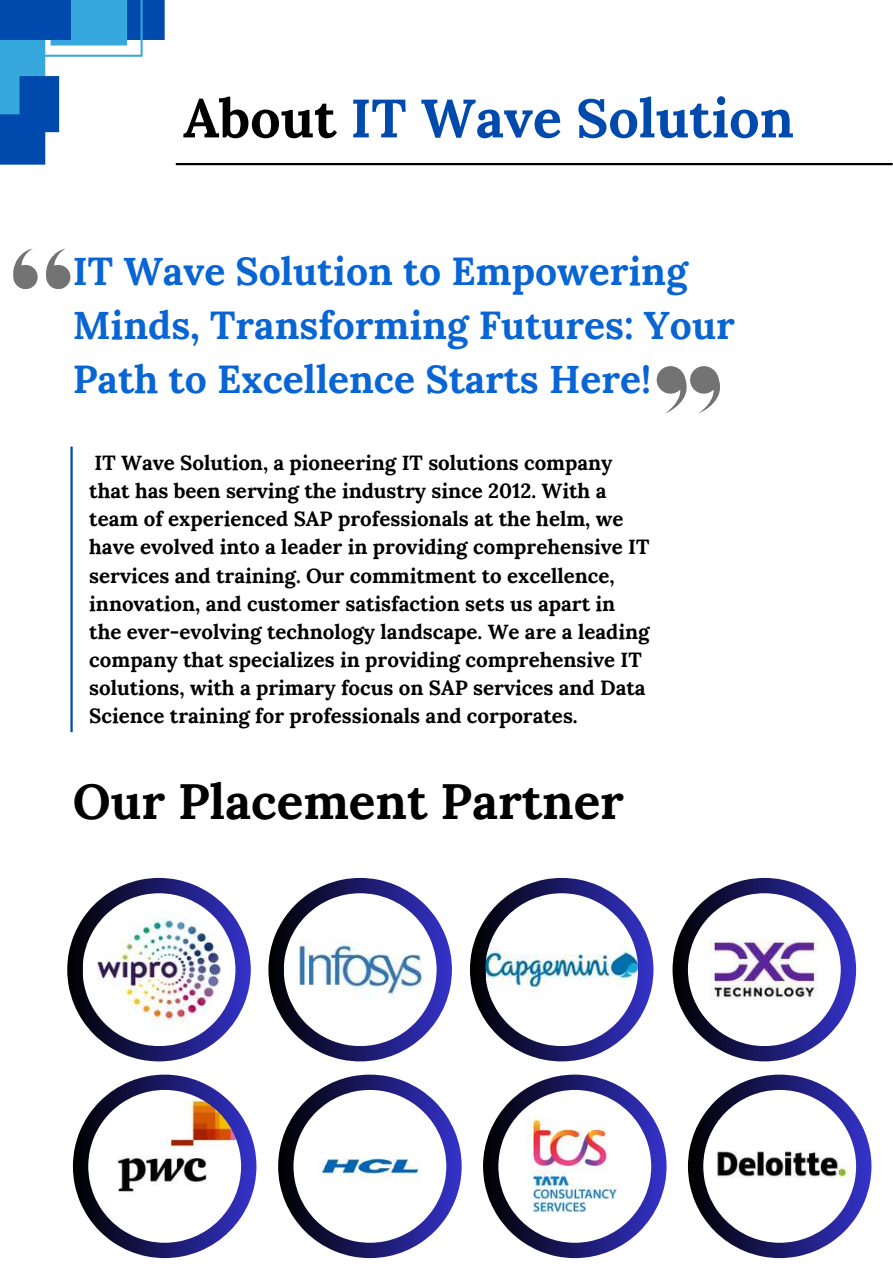
<style>
.page{position:relative;width:893px;height:1264px;background:#fff}
.page>*{position:absolute;margin:0;border:0;box-sizing:border-box;transform-origin:0 0}
.t1{font:700 54px "Lora";color:#004aad}
.t2{font:700 49.5px "Lora";color:#000}
.t3{font:700 39px/54px "Lora";color:#0865d3}
.t4{font:700 20.55px/28px "Lora";color:#000}
.s1{color:#000}
</style>
<div class="page">
<hr style="left:176px;top:163px;width:716px;height:2px;background:#000">
<svg style="left:0;top:0;width:164px;height:164px"></svg>
<svg style="left:13px;top:248px;width:25px;height:41px"></svg>
<svg style="left:46px;top:248px;width:24px;height:41px"></svg>
<svg style="left:656px;top:366px;width:63px;height:47px"></svg>
<hr style="left:70px;top:446px;width:3px;height:286px;background:#004aad">
<svg style="left:67px;top:877px;width:184px;height:184px"></svg>
<img style="left:83px;top:893px;width:152px;height:152px">
<svg style="left:268px;top:877px;width:184px;height:184px"></svg>
<img style="left:284px;top:893px;width:152px;height:152px">
<svg style="left:470px;top:877px;width:183px;height:184px"></svg>
<img style="left:485px;top:893px;width:153px;height:152px">
<svg style="left:672px;top:877px;width:184px;height:184px"></svg>
<img style="left:687px;top:893px;width:153px;height:152px">
<svg style="left:278px;top:1074px;width:183px;height:183px"></svg>
<img style="left:293px;top:1089px;width:153px;height:153px">
<svg style="left:73px;top:1074px;width:183px;height:183px"></svg>
<img style="left:88px;top:1089px;width:153px;height:153px">
<svg style="left:483px;top:1074px;width:183px;height:183px"></svg>
<img style="left:498px;top:1089px;width:153px;height:153px">
<svg style="left:688px;top:1074px;width:183px;height:183px"></svg>
<img style="left:703px;top:1089px;width:153px;height:153px">
<h1 class="t1" style="left:183px;top:83px;width:612px"><span class="s1">About</span> IT Wave Solution</h1>
<h3 class="t3" style="left:73px;top:244px;width:663px">IT Wave Solution to Empowering<br>Minds, Transforming Futures: Your<br>Path to Excellence Starts Here!</h3>
<p class="t4" style="left:89px;top:448px;width:561px">IT Wave Solution, a pioneering IT solutions company that has been serving the industry since 2012. With a team of experienced SAP professionals at the helm, we have evolved into a leader in providing comprehensive IT services and training. Our commitment to excellence, innovation, and customer satisfaction sets us apart in the ever-evolving technology landscape. We are a leading company that specializes in providing comprehensive IT solutions, with a primary focus on SAP services and Data Science training for professionals and corporates.</p>
<h2 class="t2" style="left:73px;top:769px;width:553px">Our Placement Partner</h2>
</div>
